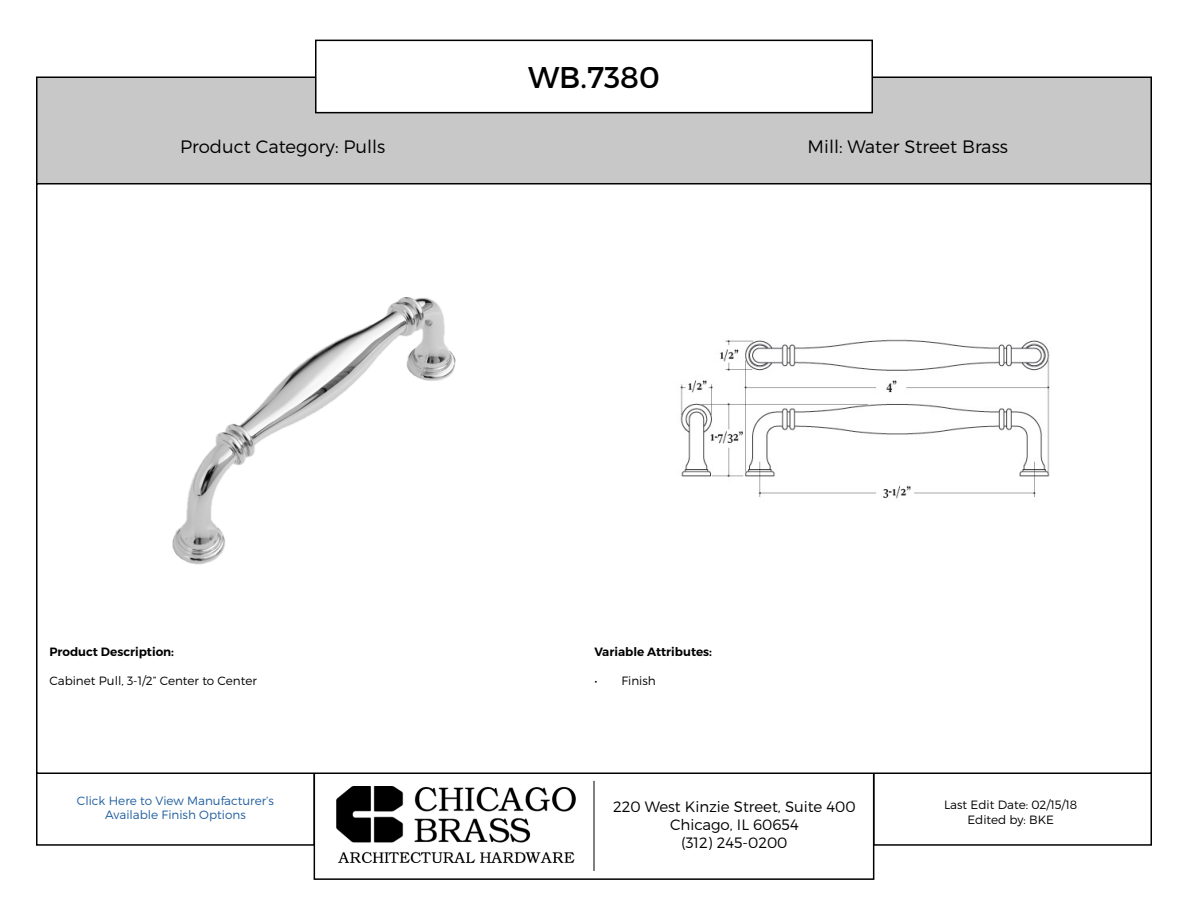
<style>
.page{position:relative;width:1188px;height:918px;background:#fff}
.page>*{position:absolute;margin:0;border:0;box-sizing:border-box;transform-origin:0 0}
.t1{font:30px "Montserrat";color:#000}
.t2{font:300 18px "Montserrat";color:#000}
.t3{font:300 15px/18px "Montserrat";color:#000;text-align:center}
.t4{font:300 12px/14.4px "Montserrat";color:#000;text-align:center}
.t5{font:300 12px/14.4px "Montserrat";color:#215e9e;text-align:center}
.t6{font:600 12px "Montserrat";color:#000}
</style>
<div class="page">
<div style="left:37px;top:77px;width:1114px;height:107px;background:#c8c8c8"></div>
<div style="left:36px;top:76px;width:1116px;height:108px;border:2px solid #000"></div>
<div style="left:36px;top:772px;width:279px;height:74px;border:2px solid #000"></div>
<div style="left:873px;top:772px;width:279px;height:74px;border:2px solid #000"></div>
<div style="left:314px;top:772px;width:560px;height:108px;border:2px solid #000"></div>
<div style="left:316px;top:40px;width:556px;height:73px;background:#fff"></div>
<div style="left:315px;top:40px;width:558px;height:73px;border:2px solid #000"></div>
<hr style="left:594px;top:781px;width:1px;height:90px;background:#000">
<img style="left:337px;top:787px;width:238px;height:75px">
<img style="left:173px;top:298px;width:283px;height:267px">
<img style="left:680px;top:339px;width:370px;height:160px">
<h1 class="t1" style="left:528px;top:58px;width:133px">WB.7380</h1>
<h2 class="t2" style="left:180px;top:136px;width:207px">Product Category: Pulls</h2>
<h2 class="t2" style="left:808px;top:136px;width:202px">Mill: Water Street Brass</h2>
<p class="t6" style="left:49px;top:644px;width:126px">Product Description:</p>
<p class="t4" style="left:49px;top:673px;width:209px">Cabinet Pull, 3-1/2” Center to Center</p>
<p class="t5" style="left:77px;top:793px;width:199px">Click Here to View Manufacturer’s<br>Available Finish Options</p>
<p class="t6" style="left:594px;top:644px;width:119px">Variable Attributes:</p>
<p class="t4" style="left:594px;top:673px;width:63px">• Finish</p>
<p class="t3" style="left:613px;top:798px;width:244px">220 West Kinzie Street, Suite 400<br>Chicago, IL 60654<br>(312) 245-0200</p>
<p class="t4" style="left:944px;top:798px;width:135px">Last Edit Date: 02/15/18<br>Edited by: BKE</p>
</div>
